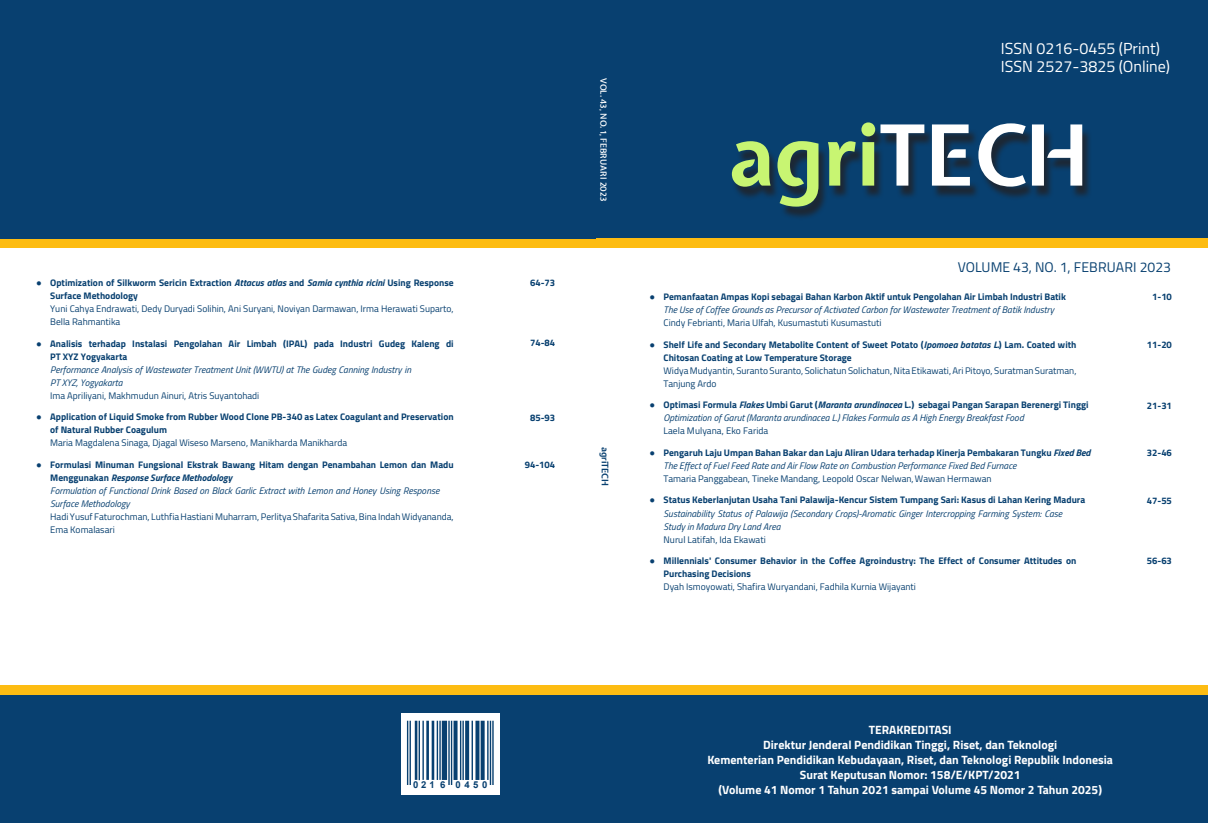
<style>
.page{position:relative;width:1208px;height:823px;background:#fff}
.page>*{position:absolute;margin:0;border:0;box-sizing:border-box;transform-origin:0 0}
.df_isii2{font:700 84px "Expletus Sans";color:#c8f572}
.t1{font:16px "Titillium Web";color:#fff}
.t2{font:14px "Titillium Web";color:#084070}
.t3{font:700 12px/15px "Titillium Web";color:#fff;text-align:center}
.t4{font:700 9.5px/13px "Titillium Web";color:#084070}
.Pengarang{font:9.5px/13px "Titillium Web";color:#084070}
.Judul_Artikel{font:italic 9.5px/13px "Titillium Web";color:#084070}
.t5{font:700 9.5px "Arial";letter-spacing:.36em;color:#084070}
.t6{font:700 9px "Expletus Sans";color:#084070}
.t7{font:600 8.5px "Expletus Sans";color:#fff}
.s1{font-family:"Tahoma";font-weight:400}
.s2{font-style:italic}
.s3{color:#fff}
</style>
<div class="page">
<div style="left:0;top:694px;width:595px;height:128px;background:#084070"></div>
<div style="left:595px;top:689px;width:17px;height:133px;background:#084070"></div>
<div style="left:595px;top:0;width:17px;height:244px;background:#084070"></div>
<div style="left:612px;top:694px;width:596px;height:128px;background:#084070"></div>
<div style="left:612px;top:0;width:596px;height:238px;background:#084070"></div>
<div style="left:731px;top:126px;width:361px;height:94px;background:#231f20;opacity:.75"></div>
<svg style="left:401px;top:713px;width:98px;height:81px;fill:#fff"></svg>
<hr style="left:407px;top:720px;width:1px;height:64px;background:#084070">
<hr style="left:409px;top:720px;width:2px;height:64px;background:#084070">
<hr style="left:418px;top:720px;width:2px;height:59px;background:#084070">
<hr style="left:422px;top:720px;width:2px;height:59px;background:#084070">
<hr style="left:437px;top:720px;width:1px;height:59px;background:#084070">
<hr style="left:439px;top:720px;width:2px;height:59px;background:#084070">
<hr style="left:448px;top:720px;width:2px;height:64px;background:#084070">
<hr style="left:451px;top:720px;width:1px;height:64px;background:#084070">
<hr style="left:460px;top:720px;width:1px;height:59px;background:#084070">
<hr style="left:462px;top:720px;width:2px;height:59px;background:#084070">
<hr style="left:471px;top:720px;width:2px;height:59px;background:#084070">
<hr style="left:487px;top:720px;width:1px;height:59px;background:#084070">
<hr style="left:490px;top:720px;width:1px;height:64px;background:#084070">
<hr style="left:492px;top:720px;width:1px;height:64px;background:#084070">
<svg style="left:475px;top:720px;width:4px;height:59px"></svg>
<svg style="left:480px;top:720px;width:4px;height:59px"></svg>
<svg style="left:465px;top:720px;width:4px;height:59px"></svg>
<svg style="left:453px;top:720px;width:4px;height:59px"></svg>
<div style="left:442px;top:720px;width:5px;height:59px;background:#084070"></div>
<hr style="left:426px;top:720px;width:3px;height:59px;background:#084070">
<hr style="left:432px;top:720px;width:2px;height:59px;background:#084070">
<hr style="left:415px;top:720px;width:2px;height:59px;background:#084070">
<div style="left:0;top:238px;width:1208px;height:10px;background:#fdbc12"></div>
<div style="left:0;top:684px;width:1208px;height:10px;background:#fdbc12"></div>
<div style="left:0;top:0;width:595px;height:238px;background:#084070"></div>
<p class="t4" style="left:50px;top:275px;width:405px;text-indent:-14px"><span class="s1">●</span> Optimization of Silkworm Sericin Extraction <span class="s2">Attacus atlas</span> and <span class="s2">Samia cynthia ricini</span> Using Response<br>Surface Methodology</p>
<p class="Pengarang" style="left:50px;top:301px;width:405px">Yuni Cahya Endrawati, Dedy Duryadi Solihin, Ani Suryani, Noviyan Darmawan, Irma Herawati Suparto,<br>Bella Rahmantika</p>
<p class="t4" style="left:50px;top:336px;width:405px;text-indent:-14px"><span class="s1">●</span> Analisis terhadap Instalasi Pengolahan Air Limbah (IPAL) pada Industri Gudeg Kaleng di<br>PT XYZ Yogyakarta</p>
<p class="Judul_Artikel" style="left:50px;top:362px;width:362px">Performance Analysis of Wastewater Treatment Unit (WWTU) at The Gudeg Canning Industry in<br>PT XYZ, Yogyakarta</p>
<p class="Pengarang" style="left:50px;top:388px;width:211px">Ima Apriliyani, Makhmudun Ainuri, Atris Suyantohadi</p>
<p class="t4" style="left:50px;top:409px;width:405px;text-indent:-14px"><span class="s1">●</span> Application of Liquid Smoke from Rubber Wood Clone PB-340 as Latex Coagulant and Preservation of Natural Rubber Coagulum</p>
<p class="Pengarang" style="left:50px;top:435px;width:298px">Maria Magdalena Sinaga, Djagal Wiseso Marseno, Manikharda Manikharda</p>
<p class="t4" style="left:50px;top:457px;width:405px;text-indent:-14px"><span class="s1">●</span> Formulasi Minuman Fungsional Ekstrak Bawang Hitam dengan Penambahan Lemon dan Madu<br>Menggunakan <span class="s2">Response Surface Methodology</span></p>
<p class="Judul_Artikel" style="left:50px;top:483px;width:391px">Formulation of Functional Drink Based on Black Garlic Extract with Lemon and Honey Using Response<br>Surface Methodology</p>
<p class="Pengarang" style="left:50px;top:509px;width:405px">Hadi Yusuf Faturochman, Luthfia Hastiani Muharram, Perlitya Shafarita Sativa, Bina Indah Widyananda,<br>Ema Komalasari</p>
<p class="t4" style="left:530px;top:275px;width:27px">64-73</p>
<p class="t4" style="left:530px;top:336px;width:27px">74-84</p>
<p class="t4" style="left:530px;top:410px;width:27px">85-93</p>
<p class="t4" style="left:525px;top:457px;width:32px">94-104</p>
<p class="t7" style="left:608px;top:78px;width:125px;rotate:90deg">VOL. 43, NO. 1, FEBRUARI 2023</p>
<p class="t6" style="left:610px;top:447px;width:40px;rotate:90deg">agriTECH</p>
<p class="t1" style="left:1001px;top:37px;width:160px">ISSN 0216-0455 (Print)</p>
<p class="t1" style="left:1001px;top:55px;width:171px">ISSN 2527-3825 (Online)</p>
<p class="df_isii2" style="left:728px;top:110px;width:362px">agri<span class="s3">TECH</span></p>
<p class="t2" style="left:958px;top:257px;width:215px">VOLUME 43, NO. 1, FEBRUARI 2023</p>
<p class="t4" style="left:649px;top:290px;width:418px"><span class="s1">●</span> Pemanfaatan Ampas Kopi sebagai Bahan Karbon Aktif untuk Pengolahan Air Limbah Industri Batik</p>
<p class="Judul_Artikel" style="left:663px;top:303px;width:392px">The Use of Coffee Grounds as Precursor of Activated Carbon for Wastewater Treatment of Batik Industry</p>
<p class="Pengarang" style="left:663px;top:316px;width:219px">Cindy Febrianti, Maria Ulfah, Kusumastuti Kusumastuti</p>
<p class="t4" style="left:663px;top:337px;width:414px;text-indent:-14px"><span class="s1">●</span> Shelf Life and Secondary Metabolite Content of Sweet Potato (<span class="s2">Ipomoea batatas L.</span>) Lam. Coated with<br>Chitosan Coating at Low Temperature Storage</p>
<p class="Pengarang" style="left:663px;top:363px;width:414px">Widya Mudyantin, Suranto Suranto, Solichatun Solichatun, Nita Etikawati, Ari Pitoyo, Suratman Suratman,<br>Tanjung Ardo</p>
<p class="t4" style="left:649px;top:398px;width:441px"><span class="s1">●</span> Optimasi Formula <span class="s2">Flakes</span> Umbi Garut (<span class="s2">Maranta arundinacea</span> L.) sebagai Pangan Sarapan Berenergi Tinggi</p>
<p class="Judul_Artikel" style="left:663px;top:411px;width:362px">Optimization of Garut (Maranta arundinacea L.) Flakes Formula as A High Energy Breakfast Food</p>
<p class="Pengarang" style="left:663px;top:424px;width:106px">Laela Mulyana, Eko Farida</p>
<p class="t4" style="left:649px;top:445px;width:443px"><span class="s1">●</span> Pengaruh Laju Umpan Bahan Bakar dan Laju Aliran Udara terhadap Kinerja Pembakaran Tungku <span class="s2">Fixed Bed</span></p>
<p class="Judul_Artikel" style="left:663px;top:458px;width:354px">The Effect of Fuel Feed Rate and Air Flow Rate on Combustion Performance Fixed Bed Furnace</p>
<p class="Pengarang" style="left:663px;top:471px;width:329px">Tamaria Panggabean, Tineke Mandang, Leopold Oscar Nelwan,Wawan Hermawan</p>
<p class="t4" style="left:649px;top:493px;width:437px"><span class="s1">●</span> Status Keberlanjutan Usaha Tani Palawija-Kencur Sistem Tumpang Sari: Kasus di Lahan Kering Madura</p>
<p class="Judul_Artikel" style="left:663px;top:506px;width:400px">Sustainability Status of Palawija (Secondary Crops)-Aromatic Ginger Intercropping Farming System: Case<br>Study in Madura Dry Land Area</p>
<p class="Pengarang" style="left:663px;top:532px;width:104px">Nurul Latifah, Ida Ekawati</p>
<p class="t4" style="left:663px;top:553px;width:414px;text-indent:-14px"><span class="s1">●</span> Millennials' Consumer Behavior in the Coffee Agroindustry: The Effect of Consumer Attitudes on<br>Purchasing Decisions</p>
<p class="Pengarang" style="left:663px;top:579px;width:254px">Dyah Ismoyowati, Shafira Wuryandani, Fadhila Kurnia Wijayanti</p>
<p class="t4" style="left:1152px;top:290px;width:21px">1-10</p>
<p class="t4" style="left:1146px;top:337px;width:27px">11-20</p>
<p class="t4" style="left:1146px;top:398px;width:27px">21-31</p>
<p class="t4" style="left:1146px;top:445px;width:27px">32-46</p>
<p class="t4" style="left:1146px;top:493px;width:27px">47-55</p>
<p class="t4" style="left:1146px;top:553px;width:27px">56-63</p>
<p class="t5" style="left:413px;top:777px;width:76px">021 6 0450</p>
<p class="t3" style="left:707px;top:720px;width:407px">TERAKREDITASI<br>Direktur Jenderal Pendidikan Tinggi, Riset, dan Teknologi<br>Kementerian Pendidikan Kebudayaan, Riset, dan Teknologi Republik Indonesia Surat Keputusan Nomor: 158/E/KPT/2021<br>(Volume 41 Nomor 1 Tahun 2021 sampai Volume 45 Nomor 2 Tahun 2025)</p>
</div>
